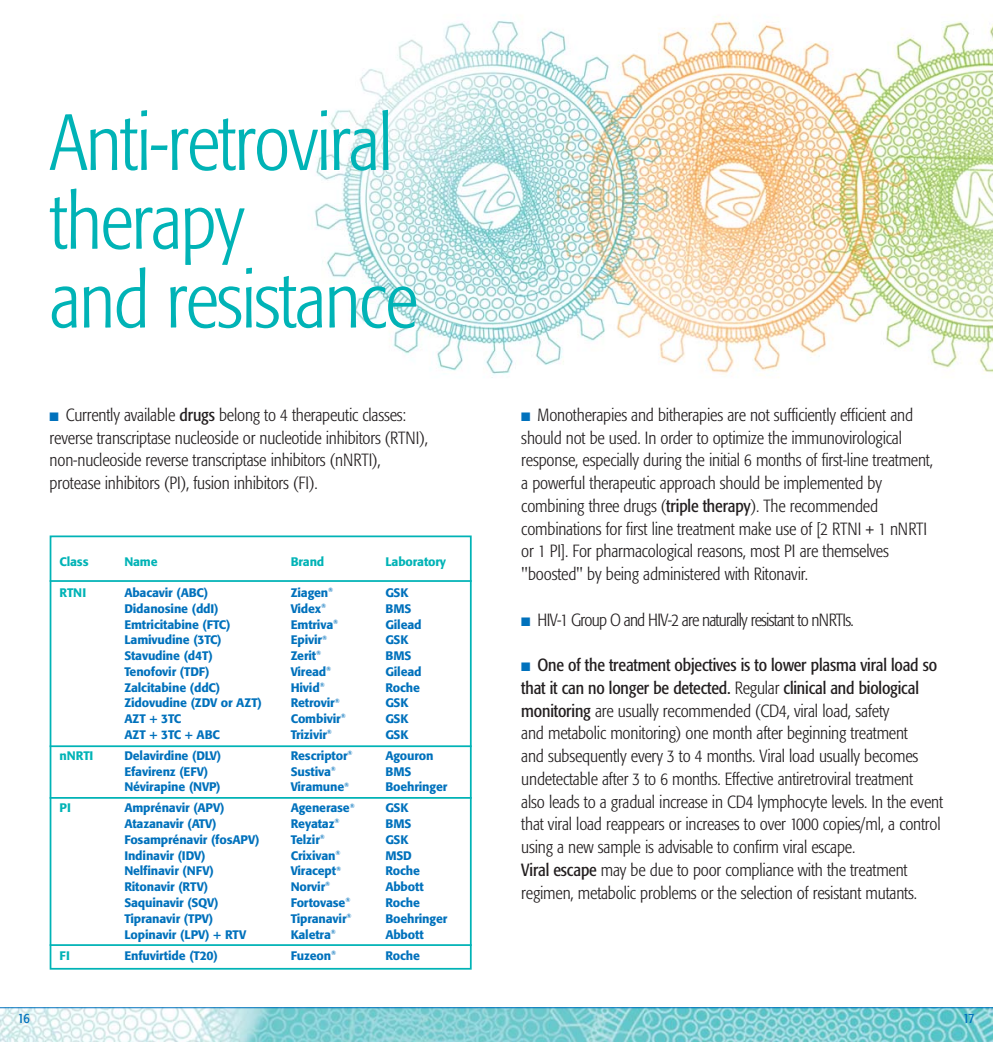
<style>
.page{position:relative;width:993px;height:1042px;background:#fff}
.page>*{position:absolute;margin:0;border:0;box-sizing:border-box;transform-origin:0 0}
.t1{font:300 condensed 78.75px/78.8px "Formata";letter-spacing:-.02em;color:#00b3b6}
.t2{font:300 condensed 17.5px/22.8px "Formata";letter-spacing:-.01em;color:#231f20}
.t3{font:300 condensed 17.5px "Formata";letter-spacing:-.045em;color:#231f20}
.t4{font:condensed 14px "Formata";color:#0071bc}
.t5{font:500 12.25px "Formata";letter-spacing:-.01em;color:#0071bc}
.t6{font:500 12.25px "Formata";letter-spacing:-.01em;color:#00b3b6}
.s1{color:#0071bc}
.s2{font-weight:400}
</style>
<div class="page">
<img style="left:0;top:1008px;width:992px;height:34px">
<hr style="left:0;top:1007px;width:992px;height:1px;background:#0071bc">
<img style="left:314px;top:16px;width:678px;height:362px">
<div style="left:50px;top:535px;width:421px;height:434px;border:2px solid #00b3b6"></div>
<hr style="left:50px;top:745px;width:421px;height:2px;background:#00b3b6">
<hr style="left:50px;top:797px;width:421px;height:2px;background:#00b3b6">
<hr style="left:50px;top:580px;width:421px;height:2px;background:#00b3b6">
<hr style="left:50px;top:944px;width:421px;height:2px;background:#00b3b6">
<h1 class="t1" style="left:50px;top:109px;width:369px">Anti-retroviral therapy<br>and resistance</h1>
<p class="t2" style="left:50px;top:404px;width:379px"><span class="s1">■</span> Currently available <span class="s2">drugs</span> belong to 4 therapeutic classes: reverse transcriptase nucleoside or nucleotide inhibitors (RTNI), non-nucleoside reverse transcriptase inhibitors (nNRTI), protease inhibitors (PI), fusion inhibitors (FI).</p>
<p class="t2" style="left:521px;top:404px;width:413px"><span class="s1">■</span> Monotherapies and bitherapies are not sufficiently efficient and should not be used. In order to optimize the immunovirological response, especially during the initial 6 months of first-line treatment, a powerful therapeutic approach should be implemented by combining three drugs (<span class="s2">triple therapy</span>). The recommended combinations for first line treatment make use of [2 RTNI + 1 nNRTI or 1 PI]. For pharmacological reasons, most PI are themselves "boosted" by being administered with Ritonavir.</p>
<p class="t3" style="left:521px;top:612px;width:334px"><span class="s1">■</span> HIV-1 Group O and HIV-2 are naturally resistant to nNRTIs.</p>
<p class="t2" style="left:521px;top:655px;width:423px"><span class="s1">■</span> <span class="s2">One of the treatment objectives is to lower plasma viral load so that it can no longer be detected.</span> Regular <span class="s2">clinical and biological monitoring</span> are usually recommended (CD4, viral load, safety<br>and metabolic monitoring) one month after beginning treatment<br>and subsequently every 3 to 4 months. Viral load usually becomes undetectable after 3 to 6 months. Effective antiretroviral treatment<br>also leads to a gradual increase in CD4 lymphocyte levels. In the event that viral load reappears or increases to over 1000 copies/ml, a control using a new sample is advisable to confirm viral escape.<br><span class="s2">Viral escape</span> may be due to poor compliance with the treatment regimen, metabolic problems or the selection of resistant mutants.</p>
<p class="t6" style="left:60px;top:556px;width:31px">Class</p>
<p class="t6" style="left:124px;top:556px;width:35px">Name</p>
<p class="t6" style="left:291px;top:556px;width:35px">Brand</p>
<p class="t6" style="left:385px;top:556px;width:62px">Laboratory</p>
<p class="t6" style="left:60px;top:587px;width:28px">RTNI</p>
<p class="t5" style="left:124px;top:587px;width:85px">Abacavir (ABC)</p>
<p class="t5" style="left:290px;top:587px;width:44px">Ziagen<sup>®</sup></p>
<p class="t5" style="left:385px;top:587px;width:24px">GSK</p>
<p class="t5" style="left:124px;top:603px;width:96px">Didanosine (ddI)</p>
<p class="t5" style="left:291px;top:603px;width:37px">Videx<sup>®</sup></p>
<p class="t5" style="left:385px;top:603px;width:27px">BMS</p>
<p class="t5" style="left:124px;top:619px;width:107px">Emtricitabine (FTC)</p>
<p class="t5" style="left:290px;top:619px;width:49px">Emtriva<sup>®</sup></p>
<p class="t5" style="left:385px;top:619px;width:38px">Gilead</p>
<p class="t5" style="left:124px;top:634px;width:99px">Lamivudine (3TC)</p>
<p class="t5" style="left:290px;top:634px;width:38px">Epivir<sup>®</sup></p>
<p class="t5" style="left:385px;top:634px;width:24px">GSK</p>
<p class="t5" style="left:124px;top:650px;width:90px">Stavudine (d4T)</p>
<p class="t5" style="left:291px;top:650px;width:32px">Zerit<sup>®</sup></p>
<p class="t5" style="left:385px;top:650px;width:27px">BMS</p>
<p class="t5" style="left:124px;top:666px;width:87px">Tenofovir (TDF)</p>
<p class="t5" style="left:290px;top:666px;width:42px">Viread<sup>®</sup></p>
<p class="t5" style="left:385px;top:666px;width:38px">Gilead</p>
<p class="t5" style="left:124px;top:682px;width:97px">Zalcitabine (ddC)</p>
<p class="t5" style="left:291px;top:682px;width:35px">Hivid<sup>®</sup></p>
<p class="t5" style="left:385px;top:682px;width:36px">Roche</p>
<p class="t5" style="left:124px;top:697px;width:139px">Zidovudine (ZDV or AZT)</p>
<p class="t5" style="left:290px;top:697px;width:51px">Retrovir<sup>®</sup></p>
<p class="t5" style="left:385px;top:697px;width:24px">GSK</p>
<p class="t5" style="left:124px;top:713px;width:58px">AZT + 3TC</p>
<p class="t5" style="left:291px;top:713px;width:56px">Combivir<sup>®</sup></p>
<p class="t5" style="left:385px;top:713px;width:24px">GSK</p>
<p class="t5" style="left:124px;top:729px;width:97px">AZT + 3TC + ABC</p>
<p class="t5" style="left:291px;top:729px;width:43px">Trizivir<sup>®</sup></p>
<p class="t5" style="left:385px;top:729px;width:24px">GSK</p>
<p class="t6" style="left:60px;top:750px;width:35px">nNRTI</p>
<p class="t5" style="left:124px;top:750px;width:98px">Delavirdine (DLV)</p>
<p class="t5" style="left:290px;top:750px;width:63px">Rescriptor<sup>®</sup></p>
<p class="t5" style="left:385px;top:750px;width:50px">Agouron</p>
<p class="t5" style="left:124px;top:766px;width:85px">Efavirenz (EFV)</p>
<p class="t5" style="left:291px;top:766px;width:47px">Sustiva<sup>®</sup></p>
<p class="t5" style="left:385px;top:766px;width:27px">BMS</p>
<p class="t5" style="left:124px;top:781px;width:98px">Névirapine (NVP)</p>
<p class="t5" style="left:291px;top:781px;width:60px">Viramune<sup>®</sup></p>
<p class="t5" style="left:385px;top:781px;width:63px">Boehringer</p>
<p class="t6" style="left:60px;top:802px;width:13px">PI</p>
<p class="t5" style="left:124px;top:802px;width:102px">Amprénavir (APV)</p>
<p class="t5" style="left:290px;top:802px;width:66px">Agenerase<sup>®</sup></p>
<p class="t5" style="left:385px;top:802px;width:24px">GSK</p>
<p class="t5" style="left:124px;top:818px;width:94px">Atazanavir (ATV)</p>
<p class="t5" style="left:290px;top:818px;width:50px">Reyataz<sup>®</sup></p>
<p class="t5" style="left:385px;top:818px;width:27px">BMS</p>
<p class="t5" style="left:124px;top:834px;width:136px">Fosamprénavir (fosAPV)</p>
<p class="t5" style="left:291px;top:834px;width:36px">Telzir<sup>®</sup></p>
<p class="t5" style="left:385px;top:834px;width:24px">GSK</p>
<p class="t5" style="left:124px;top:850px;width:83px">Indinavir (IDV)</p>
<p class="t5" style="left:290px;top:850px;width:51px">Crixivan<sup>®</sup></p>
<p class="t5" style="left:385px;top:850px;width:28px">MSD</p>
<p class="t5" style="left:124px;top:865px;width:91px">Nelfinavir (NFV)</p>
<p class="t5" style="left:290px;top:865px;width:52px">Viracept<sup>®</sup></p>
<p class="t5" style="left:385px;top:865px;width:36px">Roche</p>
<p class="t5" style="left:124px;top:881px;width:85px">Ritonavir (RTV)</p>
<p class="t5" style="left:291px;top:881px;width:41px">Norvir<sup>®</sup></p>
<p class="t5" style="left:385px;top:881px;width:40px">Abbott</p>
<p class="t5" style="left:124px;top:897px;width:96px">Saquinavir (SQV)</p>
<p class="t5" style="left:290px;top:897px;width:61px">Fortovase<sup>®</sup></p>
<p class="t5" style="left:385px;top:897px;width:36px">Roche</p>
<p class="t5" style="left:124px;top:913px;width:90px">Tipranavir (TPV)</p>
<p class="t5" style="left:290px;top:913px;width:62px">Tipranavir<sup>®</sup></p>
<p class="t5" style="left:385px;top:913px;width:63px">Boehringer</p>
<p class="t5" style="left:124px;top:928px;width:123px">Lopinavir (LPV) + RTV</p>
<p class="t5" style="left:290px;top:928px;width:47px">Kaletra<sup>®</sup></p>
<p class="t5" style="left:385px;top:928px;width:40px">Abbott</p>
<p class="t6" style="left:60px;top:949px;width:12px">FI</p>
<p class="t5" style="left:124px;top:949px;width:95px">Enfuvirtide (T20)</p>
<p class="t5" style="left:290px;top:949px;width:47px">Fuzeon<sup>®</sup></p>
<p class="t5" style="left:385px;top:949px;width:36px">Roche</p>
<p class="t4" style="left:18px;top:1012px;width:13px">16</p>
<p class="t4" style="left:962px;top:1012px;width:13px">17</p>
</div>
